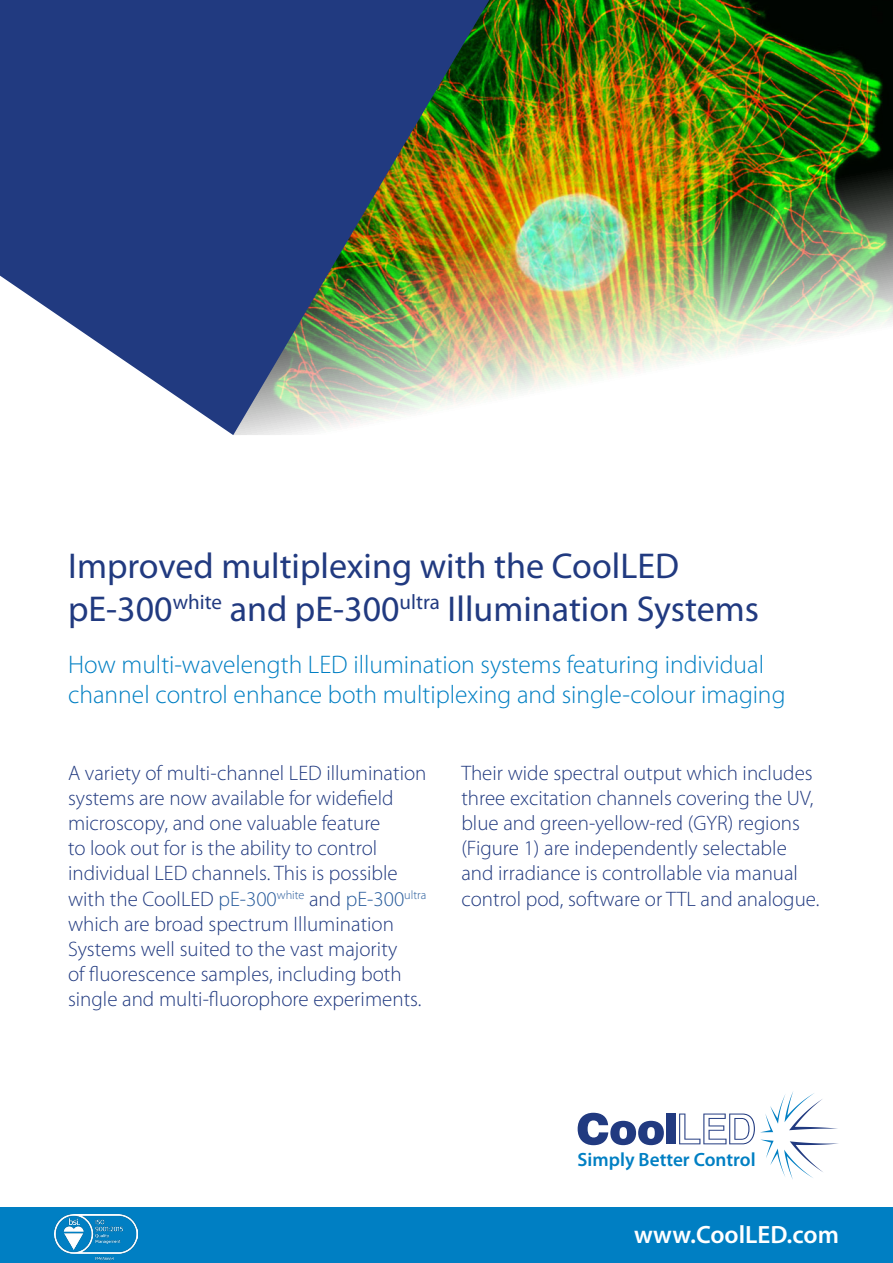
<style>
.page{position:relative;width:893px;height:1263px;background:#fff}
.page>*{position:absolute;margin:0;border:0;box-sizing:border-box;transform-origin:0 0}
.t1{font:36px/43.2px "Myriad Pro";color:#213a80}
.t2{font:300 25.5px/30.6px "Myriad Pro";color:#007fc3}
.t3{font:600 25.05px "Myriad Pro";color:#fff}
.t4{font:300 21px/25.2px "Myriad Pro";color:#213a80}
.t5{font:600 19.2px "Myriad Pro";color:#007fc3}
.s1{color:#275b9b}
</style>
<div class="page">
<div style="left:0;top:1208px;width:893px;height:55px;background:#007fc3"></div>
<img style="left:54px;top:1215px;width:84px;height:46px">
<img style="left:489px;top:0;width:404px;height:398px">
<img style="left:0;top:0;width:489px;height:435px">
<svg style="left:578px;top:1113px;width:86px;height:32px"></svg>
<div style="left:666px;top:1113px;width:9px;height:31px;background:#213a80"></div>
<svg style="left:679px;top:1092px;width:159px;height:87px"></svg>
<h1 class="t1" style="left:68px;top:543px;width:693px">Improved multiplexing with the CoolLED pE-300<sup>white</sup> and pE-300<sup>ultra</sup> Illumination Systems</h1>
<p class="t2" style="left:68px;top:649px;width:719px">How multi-wavelength LED illumination systems featuring individual channel control enhance both multiplexing and single-colour imaging</p>
<p class="t4" style="left:68px;top:760px;width:360px">A variety of multi-channel LED illumination systems are now available for widefield microscopy, and one valuable feature<br>to look out for is the ability to control individual LED channels. This is possible with the CoolLED <span class="s1">pE-300</span><sup>white</sup> and <span class="s1">pE-300</span><sup>ultra </sup>which are broad spectrum Illumination Systems well suited to the vast majority<br>of fluorescence samples, including both single and multi-fluorophore experiments.</p>
<p class="t4" style="left:461px;top:760px;width:360px">Their wide spectral output which includes three excitation channels covering the UV, blue and green-yellow-red (GYR) regions (Figure 1) are independently selectable and irradiance is controllable via manual control pod, software or TTL and analogue.</p>
<p class="t5" style="left:578px;top:1147px;width:180px">Simply Better Control</p>
<p class="t3" style="left:634px;top:1219px;width:206px">www.CoolLED.com</p>
</div>
